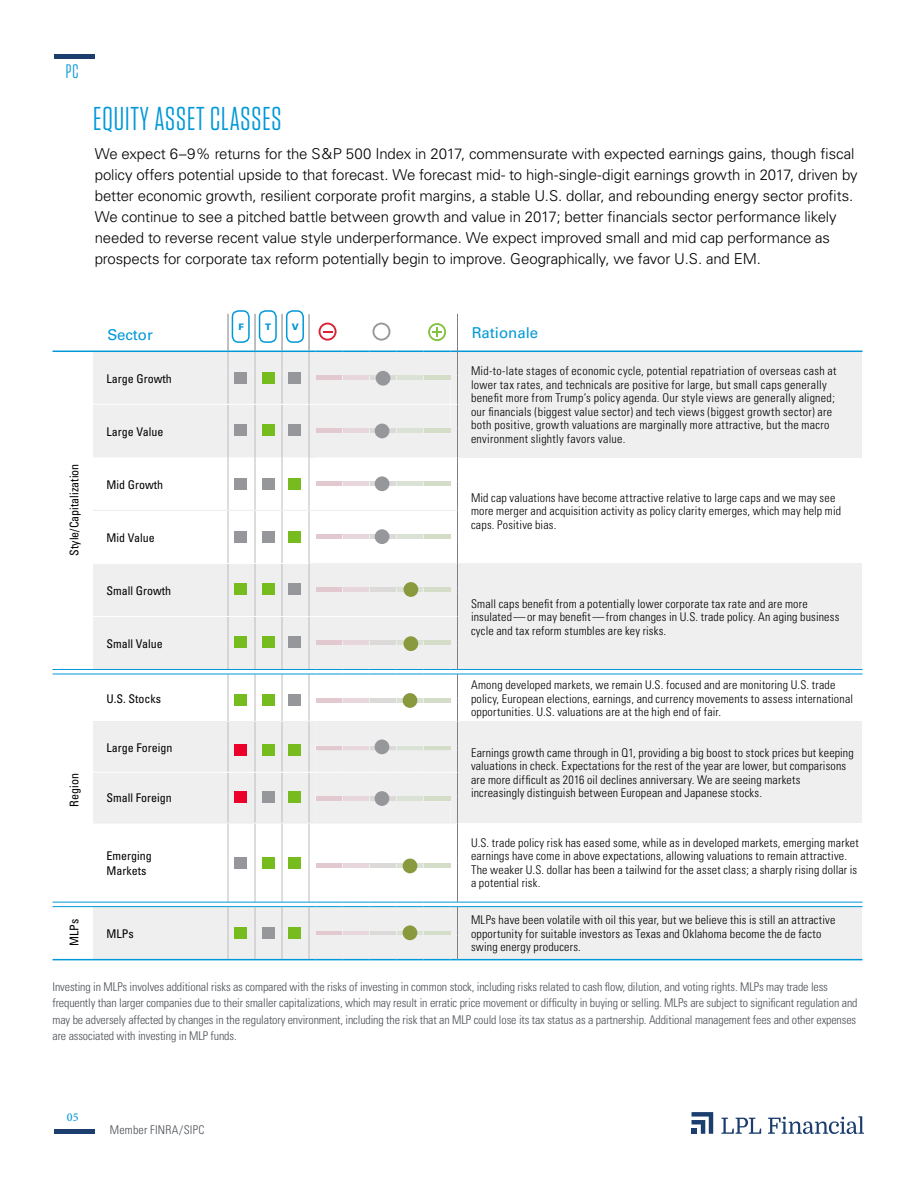
<style>
.page{position:relative;width:918px;height:1188px;background:#fff}
.page>*{position:absolute;margin:0;border:0;box-sizing:border-box;transform-origin:0 0}
.t1{font:33px "Tungsten Narrow";letter-spacing:.03em;color:#0098d8}
.t2{font:19.5px "Tungsten Narrow";color:#0098d8}
.t3{font:300 15px/21px "Univers";letter-spacing:-.01em;color:#000}
.t4{font:15px "Univers";color:#0098d8}
.t5{font:300 condensed 12px/13.5px "Univers";letter-spacing:.02em;color:#000}
.t6{font:300 condensed 12px/16.5px "Univers";letter-spacing:-.01em;color:#4b4f54}
.t7{font:condensed 12px/15px "Univers";color:#000}
.t8{font:300 condensed 12px "Univers";letter-spacing:.015em;color:#4b4f54}
.t9{font:500 12px "Minion Pro";color:#0098d8}
.t10{font:900 9px "Univers";color:#0098d8}
</style>
<div class="page">
<hr style="left:54px;top:1130px;width:40px;height:4px;background:#1b3e6f">
<hr style="left:54px;top:54px;width:40px;height:4px;background:#1b3e6f">
<svg style="left:692px;top:1112px;width:21px;height:22px"></svg>
<svg style="left:721px;top:1118px;width:40px;height:16px"></svg>
<svg style="left:768px;top:1116px;width:96px;height:18px"></svg>
<div style="left:458px;top:351px;width:404px;height:106px;background:#efeff0"></div>
<div style="left:458px;top:563px;width:404px;height:106px;background:#efeff0"></div>
<div style="left:458px;top:722px;width:404px;height:101px;background:#efeff0"></div>
<hr style="left:316px;top:864px;width:27px;height:4px;background:#e2c9d0">
<hr style="left:343px;top:864px;width:27px;height:4px;background:#e7d7dc">
<hr style="left:370px;top:864px;width:27px;height:4px;background:#dcdad8">
<svg style="left:397px;top:864px;width:26px;height:4px"></svg>
<hr style="left:424px;top:864px;width:27px;height:4px;background:#d4ddc7">
<div style="left:93px;top:907px;width:108px;height:53px;background:#efeff0"></div>
<div style="left:458px;top:907px;width:404px;height:53px;background:#efeff0"></div>
<hr style="left:53px;top:351px;width:40px;height:1px;background:#0098d8">
<hr style="left:458px;top:351px;width:404px;height:1px;background:#0098d8">
<hr style="left:228px;top:823px;width:1px;height:41px;background:#bcbbbe">
<hr style="left:255px;top:823px;width:1px;height:41px;background:#bcbbbe">
<hr style="left:282px;top:823px;width:1px;height:41px;background:#bcbbbe">
<hr style="left:309px;top:823px;width:1px;height:41px;background:#bcbbbe">
<hr style="left:228px;top:868px;width:1px;height:34px;background:#bcbbbe">
<hr style="left:255px;top:868px;width:1px;height:34px;background:#bcbbbe">
<hr style="left:282px;top:868px;width:1px;height:34px;background:#bcbbbe">
<hr style="left:309px;top:868px;width:1px;height:34px;background:#bcbbbe">
<hr style="left:457px;top:823px;width:1px;height:41px;background:#807f83">
<hr style="left:457px;top:868px;width:1px;height:34px;background:#807f83">
<hr style="left:93px;top:902px;width:108px;height:1px;background:#0098d8">
<hr style="left:458px;top:902px;width:404px;height:1px;background:#0098d8">
<hr style="left:53px;top:902px;width:40px;height:1px;background:#0098d8">
<hr style="left:53px;top:669px;width:40px;height:1px;background:#0098d8">
<hr style="left:458px;top:669px;width:404px;height:1px;background:#0098d8">
<hr style="left:53px;top:674px;width:40px;height:1px;background:#0098d8">
<hr style="left:458px;top:674px;width:404px;height:1px;background:#0098d8">
<hr style="left:53px;top:906px;width:40px;height:1px;background:#0098d8">
<hr style="left:93px;top:906px;width:108px;height:1px;background:#0098d8">
<hr style="left:458px;top:906px;width:404px;height:1px;background:#0098d8">
<hr style="left:53px;top:959px;width:40px;height:1px;background:#0098d8">
<hr style="left:93px;top:959px;width:108px;height:1px;background:#0098d8">
<svg style="left:201px;top:902px;width:257px;height:58px"></svg>
<hr style="left:458px;top:959px;width:404px;height:1px;background:#0098d8">
<div style="left:234px;top:927px;width:12px;height:12px;background:#77bc1f"></div>
<div style="left:234px;top:857px;width:12px;height:12px;background:#95979a"></div>
<div style="left:262px;top:927px;width:12px;height:12px;background:#95979a"></div>
<div style="left:262px;top:857px;width:12px;height:12px;background:#77bc1f"></div>
<div style="left:288px;top:927px;width:13px;height:12px;background:#77bc1f"></div>
<div style="left:288px;top:857px;width:13px;height:12px;background:#77bc1f"></div>
<div style="left:403px;top:859px;width:14px;height:14px;background:#899a3e;border-radius:50%"></div>
<div style="left:403px;top:925px;width:14px;height:15px;background:#899a3e;border-radius:50%"></div>
<svg style="left:93px;top:313px;width:365px;height:511px"></svg>
<div style="left:232px;top:310px;width:18px;height:33px;border:2px solid #0098d8;border-radius:6px"></div>
<div style="left:259px;top:310px;width:18px;height:33px;border:2px solid #0098d8;border-radius:6px"></div>
<div style="left:286px;top:310px;width:18px;height:33px;border:2px solid #0098d8;border-radius:6px"></div>
<h2 class="t2" style="left:66px;top:62px;width:14px">PC</h2>
<h1 class="t1" style="left:93px;top:102px;width:190px">EQUITY ASSET CLASSES</h1>
<p class="t3" style="left:95px;top:143px;width:765px">We expect 6–9% returns for the S&amp;P 500 Index in 2017, commensurate with expected earnings gains, though fiscal policy offers potential upside to that forecast. We forecast mid- to high-single-digit earnings growth in 2017, driven by better economic growth, resilient corporate profit margins, a stable U.S. dollar, and rebounding energy sector profits.<br>We continue to see a pitched battle between growth and value in 2017; better financials sector performance likely needed to reverse recent value style underperformance. We expect improved small and mid cap performance as prospects for corporate tax reform potentially begin to improve. Geographically, we favor U.S. and EM.</p>
<p class="t7" style="left:67px;top:556px;width:94px;rotate:-90deg">Style/Capitalization</p>
<p class="t7" style="left:67px;top:807px;width:35px;rotate:-90deg">Region</p>
<p class="t7" style="left:67px;top:946px;width:29px;rotate:-90deg">MLPs</p>
<p class="t10" style="left:238px;top:321px;width:7px">F</p>
<p class="t10" style="left:265px;top:321px;width:8px">T</p>
<p class="t10" style="left:292px;top:321px;width:9px">V</p>
<p class="t4" style="left:107px;top:326px;width:47px">Sector</p>
<p class="t4" style="left:472px;top:324px;width:68px">Rationale</p>
<p class="t7" style="left:107px;top:371px;width:67px">Large Growth</p>
<p class="t5" style="left:471px;top:364px;width:367px">Mid-to-late stages of economic cycle, potential repatriation of overseas cash at lower tax rates, and technicals are positive for large, but small caps generally benefit more from Trump’s policy agenda. Our style views are generally aligned; our financials (biggest value sector) and tech views (biggest growth sector) are both positive, growth valuations are marginally more attractive, but the macro environment slightly favors value.</p>
<p class="t7" style="left:107px;top:424px;width:58px">Large Value</p>
<p class="t7" style="left:107px;top:477px;width:58px">Mid Growth</p>
<p class="t7" style="left:107px;top:530px;width:50px">Mid Value</p>
<p class="t7" style="left:107px;top:583px;width:66px">Small Growth</p>
<p class="t7" style="left:107px;top:636px;width:58px">Small Value</p>
<p class="t7" style="left:107px;top:691px;width:56px">U.S. Stocks</p>
<p class="t5" style="left:471px;top:491px;width:372px">Mid cap valuations have become attractive relative to large caps and we may see more merger and acquisition activity as policy clarity emerges, which may help mid caps. Positive bias.</p>
<p class="t5" style="left:471px;top:597px;width:370px">Small caps benefit from a potentially lower corporate tax rate and are more insulated—or may benefit—from changes in U.S. trade policy. An aging business cycle and tax reform stumbles are key risks.</p>
<p class="t5" style="left:471px;top:678px;width:384px">Among developed markets, we remain U.S. focused and are monitoring U.S. trade policy, European elections, earnings, and currency movements to assess international opportunities. U.S. valuations are at the high end of fair.</p>
<p class="t7" style="left:107px;top:740px;width:67px">Large Foreign</p>
<p class="t5" style="left:471px;top:746px;width:384px">Earnings growth came through in Q1, providing a big boost to stock prices but keeping valuations in check. Expectations for the rest of the year are lower, but comparisons are more difficult as 2016 oil declines anniversary. We are seeing markets increasingly distinguish between European and Japanese stocks.</p>
<p class="t7" style="left:107px;top:791px;width:67px">Small Foreign</p>
<p class="t7" style="left:107px;top:848px;width:47px">Emerging<br>Markets</p>
<p class="t7" style="left:107px;top:926px;width:29px">MLPs</p>
<p class="t5" style="left:471px;top:836px;width:389px">U.S. trade policy risk has eased some, while as in developed markets, emerging market earnings have come in above expectations, allowing valuations to remain attractive.<br>The weaker U.S. dollar has been a tailwind for the asset class; a sharply rising dollar is a potential risk.</p>
<p class="t5" style="left:471px;top:913px;width:366px">MLPs have been volatile with oil this year, but we believe this is still an attractive opportunity for suitable investors as Texas and Oklahoma become the de facto swing energy producers.</p>
<p class="t6" style="left:52px;top:978px;width:807px">Investing in MLPs involves additional risks as compared with the risks of investing in common stock, including risks related to cash flow, dilution, and voting rights. MLPs may trade less frequently than larger companies due to their smaller capitalizations, which may result in erratic price movement or difficulty in buying or selling. MLPs are subject to significant regulation and may be adversely affected by changes in the regulatory environment, including the risk that an MLP could lose its tax status as a partnership. Additional management fees and other expenses are associated with investing in MLP funds.</p>
<p class="t9" style="left:67px;top:1109px;width:13px">05</p>
<p class="t8" style="left:110px;top:1122px;width:96px">Member FINRA/SIPC</p>
</div>
